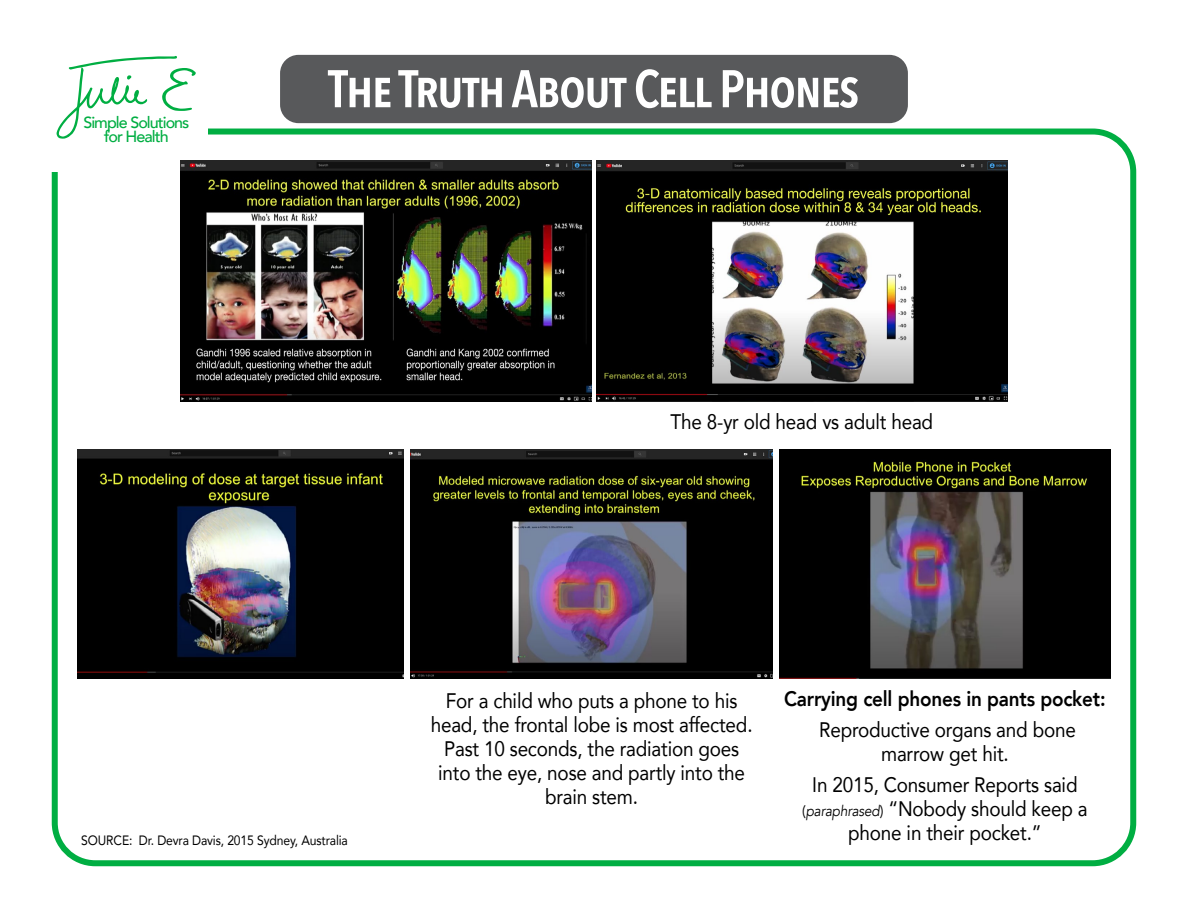
<style>
.page{position:relative;width:1188px;height:918px;background:#fff}
.page>*{position:absolute;margin:0;border:0;box-sizing:border-box;transform-origin:0 0}
.t1{font:600 52.35px "Avenir Next Condensed";letter-spacing:-.03em;color:#fff}
.t2{font:21px/24px "Avenir";letter-spacing:-.01em;color:#000;text-align:center;scale:.9 1}
.t3{font:800 21px "Avenir";letter-spacing:-.01em;color:#000;scale:.9 1}
.t4{font:500 16.05px/14.9px "Avenir";letter-spacing:-.06em;color:#00ae42;text-align:center}
.t5{font:13.5px "Avenir";letter-spacing:-.01em;color:#000;scale:.9 1}
.s1{font-size:15px}
.s2{font-style:italic;font-size:15px}
</style>
<div class="page">
<div style="left:278px;top:53px;width:632px;height:72px;background:#58595b;border-radius:20px"></div>
<div style="left:276px;top:51px;width:636px;height:76px;border:4px solid #fff;border-radius:20px"></div>
<div style="left:52px;top:129px;width:1084px;height:737px;border:6px solid #00ae42;border-radius:40px"></div>
<div style="left:45px;top:46px;width:163px;height:126px;background:#fff"></div>
<svg style="left:57px;top:56px;width:139px;height:83px"></svg>
<img style="left:181px;top:160px;width:410px;height:241px">
<img style="left:77px;top:450px;width:327px;height:229px">
<img style="left:597px;top:160px;width:410px;height:241px">
<img style="left:411px;top:450px;width:361px;height:229px">
<img style="left:780px;top:450px;width:331px;height:228px">
<p class="t4" style="left:83px;top:115px;width:108px">Simple Solutions for Health</p>
<h1 class="t1" style="left:328px;top:55px;width:533px">The Truth About Cell Phones</h1>
<p class="t2" style="left:671px;top:410px;width:293px">The 8-yr old head vs adult head</p>
<p class="t5" style="left:81px;top:832px;width:298px">SOURCE: Dr. Devra Davis, 2015 Sydney, Australia</p>
<p class="t2" style="left:431px;top:689px;width:359px">For a child who puts a phone to his head, the frontal lobe is most affected.<br>Past 10 seconds, the radiation goes into the eye, nose and partly into the brain stem.</p>
<p class="t3" style="left:784px;top:685px;width:359px">Carrying cell phones in pants pocket:</p>
<p class="t2" style="left:819px;top:718px;width:287px">Reproductive organs and bone marrow get hit.</p>
<p class="t2" style="left:802px;top:773px;width:319px">In 2015, Consumer Reports said <span class="s1">(</span><span class="s2">paraphrased</span><span class="s1">)</span> “Nobody should keep a phone in their pocket.”</p>
</div>
